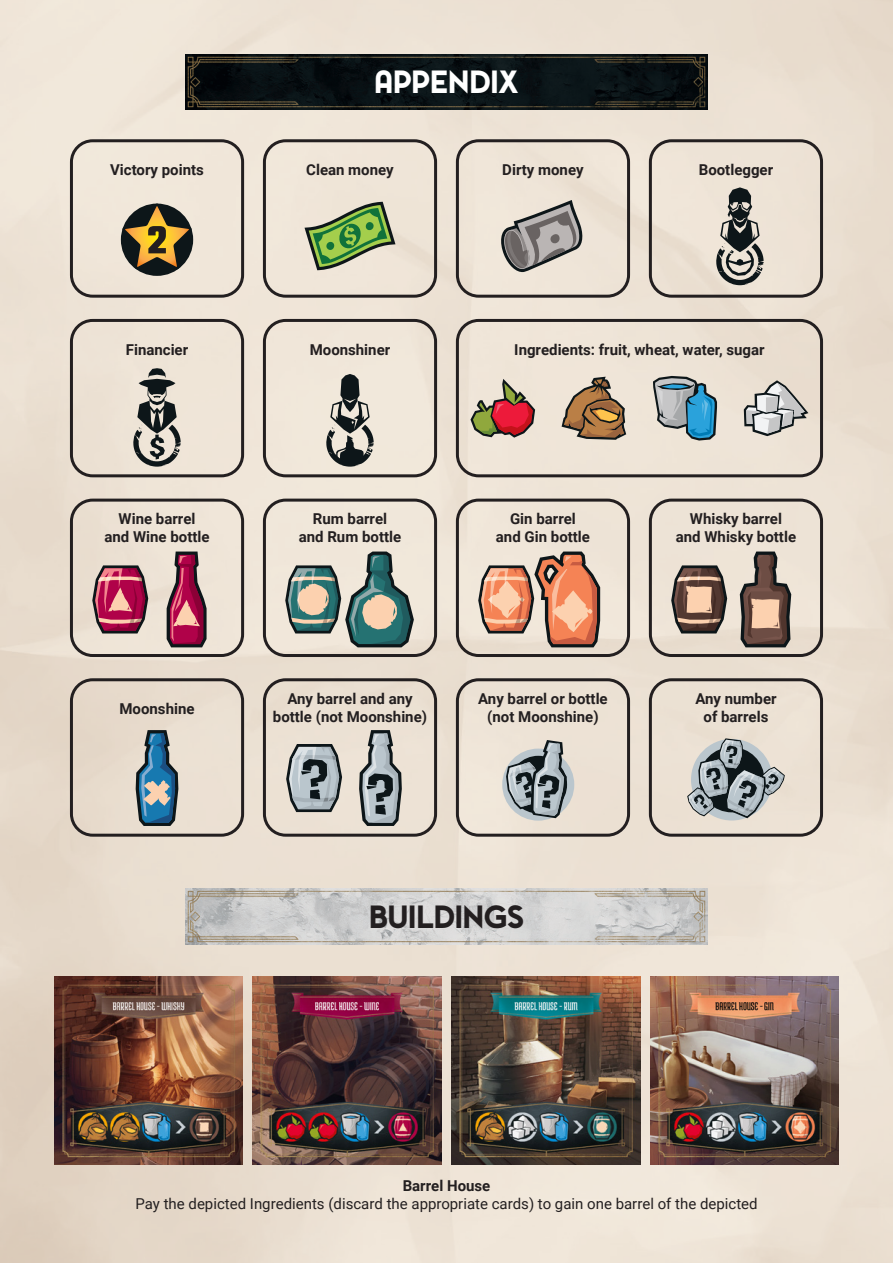
<style>
.page{position:relative;width:893px;height:1263px;background:#fff}
.page>*{position:absolute;margin:0;border:0;box-sizing:border-box;transform-origin:0 0}
.t1{font:30px "Pontiac Inline Shadow";color:#231f20}
.t2{font:30px "Pontiac Inline Shadow";color:#fff}
.t3{font:700 15px/18px "Roboto";color:#231f20;text-align:center}
.t4{font:15px "Roboto";color:#231f20}
</style>
<div class="page">
<img style="left:0;top:0;width:893px;height:1263px">
<img style="left:185px;top:54px;width:522px;height:56px">
<img style="left:185px;top:889px;width:522px;height:55px">
<div style="left:70px;top:139px;width:174px;height:159px;border:3px solid #231f20;border-radius:21px"></div>
<div style="left:456px;top:139px;width:174px;height:159px;border:3px solid #231f20;border-radius:21px"></div>
<div style="left:263px;top:139px;width:174px;height:159px;border:3px solid #231f20;border-radius:21px"></div>
<div style="left:649px;top:139px;width:174px;height:159px;border:3px solid #231f20;border-radius:21px"></div>
<div style="left:456px;top:319px;width:367px;height:158px;border:3px solid #231f20;border-radius:21px"></div>
<div style="left:70px;top:319px;width:174px;height:158px;border:3px solid #231f20;border-radius:21px"></div>
<div style="left:263px;top:319px;width:174px;height:158px;border:3px solid #231f20;border-radius:21px"></div>
<div style="left:70px;top:499px;width:174px;height:158px;border:3px solid #231f20;border-radius:21px"></div>
<div style="left:70px;top:678px;width:174px;height:159px;border:3px solid #231f20;border-radius:21px"></div>
<div style="left:263px;top:678px;width:174px;height:159px;border:3px solid #231f20;border-radius:21px"></div>
<div style="left:456px;top:678px;width:174px;height:159px;border:3px solid #231f20;border-radius:21px"></div>
<div style="left:649px;top:678px;width:174px;height:159px;border:3px solid #231f20;border-radius:21px"></div>
<div style="left:263px;top:499px;width:174px;height:158px;border:3px solid #231f20;border-radius:21px"></div>
<div style="left:456px;top:499px;width:174px;height:158px;border:3px solid #231f20;border-radius:21px"></div>
<div style="left:649px;top:499px;width:174px;height:158px;border:3px solid #231f20;border-radius:21px"></div>
<div style="left:121px;top:204px;width:72px;height:72px;background:#0d1619;border-radius:50%"></div>
<svg style="left:122px;top:204px;width:70px;height:66px"></svg>
<svg style="left:305px;top:202px;width:90px;height:68px;background:#95b07a"></svg>
<svg style="left:744px;top:380px;width:64px;height:56px;background:#bfbcb7"></svg>
<svg style="left:562px;top:377px;width:64px;height:63px;background:#a88b6c"></svg>
<svg style="left:470px;top:379px;width:65px;height:59px;background:#ba8578"></svg>
<svg style="left:653px;top:376px;width:64px;height:65px;background:#81a1af"></svg>
<svg style="left:499px;top:200px;width:85px;height:73px;background:#a9a39e"></svg>
<svg style="left:136px;top:730px;width:42px;height:96px;background:#608396"></svg>
<svg style="left:359px;top:730px;width:43px;height:96px;background:#919697"></svg>
<svg style="left:286px;top:744px;width:56px;height:68px;background:#91999c"></svg>
<svg style="left:167px;top:551px;width:40px;height:96px;background:#a24f68"></svg>
<svg style="left:92px;top:565px;width:56px;height:68px;background:#ad4d68"></svg>
<svg style="left:285px;top:551px;width:129px;height:96px;background:#94a298"></svg>
<svg style="left:478px;top:551px;width:122px;height:96px;background:#d19b82"></svg>
<svg style="left:740px;top:551px;width:51px;height:96px;background:#8c776b"></svg>
<svg style="left:671px;top:565px;width:56px;height:68px;background:#897164"></svg>
<svg style="left:687px;top:738px;width:98px;height:80px;background:#9ea2a2"></svg>
<div style="left:502px;top:748px;width:72px;height:73px;background:#bac6cd;border-radius:50%"></div>
<svg style="left:506px;top:740px;width:61px;height:78px"></svg>
<svg style="left:326px;top:374px;width:48px;height:93px;background:#94928b"></svg>
<svg style="left:133px;top:368px;width:48px;height:99px;background:#95928b"></svg>
<svg style="left:716px;top:187px;width:48px;height:98px;background:#908d87"></svg>
<img style="left:253px;top:976px;width:188px;height:188px">
<img style="left:54px;top:976px;width:188px;height:188px">
<img style="left:452px;top:976px;width:188px;height:188px">
<img style="left:651px;top:976px;width:188px;height:188px">
<h1 class="t2" style="left:375px;top:63px;width:145px">APPENDIX</h1>
<p class="t3" style="left:110px;top:160px;width:95px">Victory points</p>
<p class="t3" style="left:306px;top:160px;width:89px">Clean money</p>
<p class="t3" style="left:502px;top:160px;width:83px">Dirty money</p>
<p class="t3" style="left:699px;top:160px;width:76px">Bootlegger</p>
<p class="t3" style="left:126px;top:340px;width:64px">Financier</p>
<p class="t3" style="left:310px;top:340px;width:82px">Moonshiner</p>
<p class="t3" style="left:514px;top:340px;width:252px">Ingredients: fruit, wheat, water, sugar</p>
<p class="t3" style="left:104px;top:509px;width:107px">Wine barrel and Wine bottle</p>
<p class="t3" style="left:299px;top:509px;width:104px">Rum barrel and Rum bottle</p>
<p class="t3" style="left:496px;top:509px;width:96px">Gin barrel and Gin bottle</p>
<p class="t3" style="left:676px;top:509px;width:122px">Whisky barrel and Whisky bottle</p>
<p class="t3" style="left:119px;top:699px;width:77px">Moonshine</p>
<p class="t3" style="left:273px;top:689px;width:156px">Any barrel and any bottle (not Moonshine)</p>
<p class="t3" style="left:478px;top:689px;width:131px">Any barrel or bottle (not Moonshine)</p>
<h1 class="t1" style="left:369px;top:898px;width:156px">BUILDINGS</h1>
<p class="t3" style="left:695px;top:689px;width:83px">Any number of barrels</p>
<p class="t3" style="left:403px;top:1176px;width:89px">Barrel House</p>
<p class="t4" style="left:135px;top:1193px;width:624px">Pay the depicted Ingredients (discard the appropriate cards) to gain one barrel of the depicted</p>
</div>
